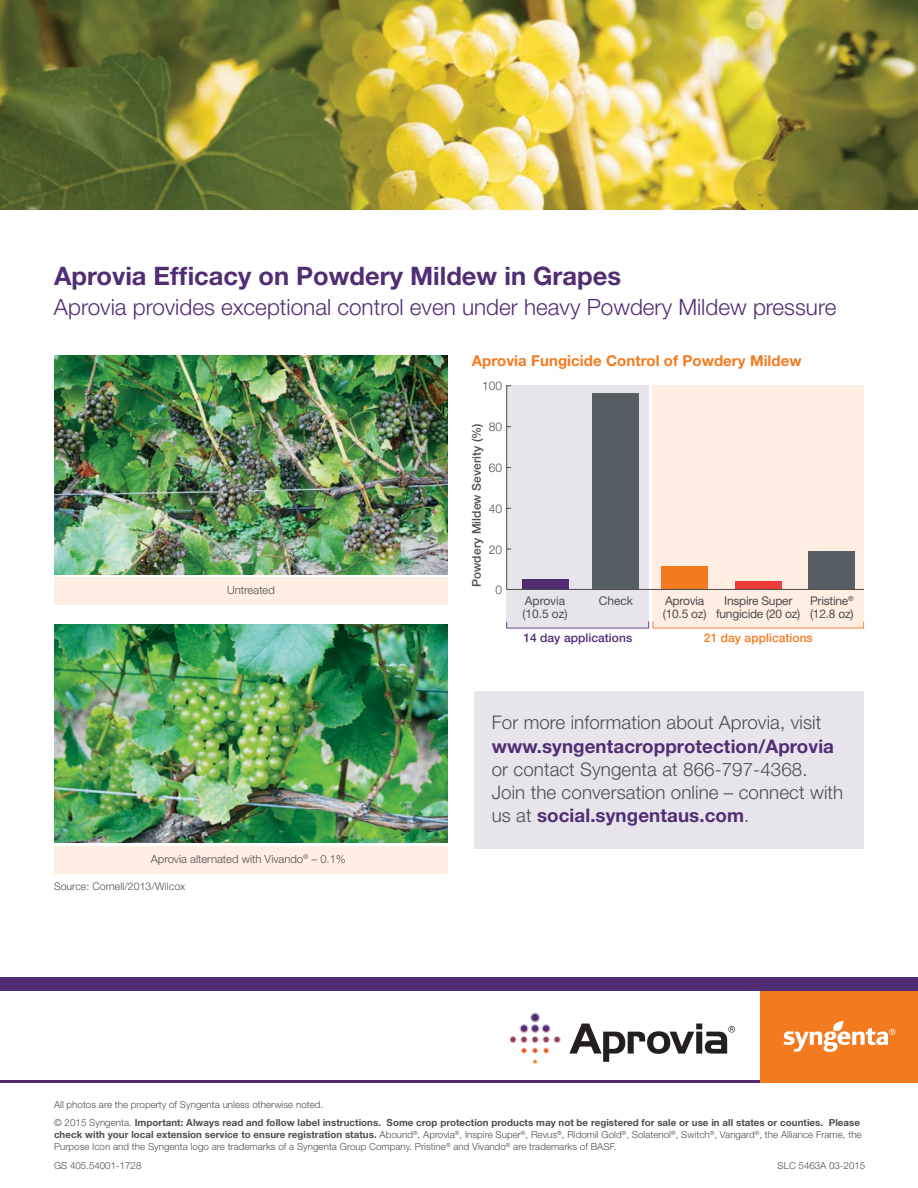
<style>
.page{position:relative;width:918px;height:1188px;background:#fff}
.page>*{position:absolute;margin:0;border:0;box-sizing:border-box;transform-origin:0 0}
.t1{font:700 25.5px "Helvetica Neue";color:#512d74}
.t2{font:300 22.5px "Helvetica Neue";color:#512d74}
.t3{font:300 18.75px/23.2px "Helvetica Neue";letter-spacing:.005em;color:#4d4d4f}
.t4{font:700 18.75px "Helvetica Neue";letter-spacing:.005em;color:#512d74}
.t5{font:700 15px "Helvetica Neue";letter-spacing:.005em;color:#f47a20}
.t6{font:12px/13.5px "Helvetica Neue";letter-spacing:-.02em;color:#4d4d4f}
.t7{font:500 12px "Helvetica Neue";letter-spacing:.005em;color:#4d4d4f}
.t8{font:500 12px "Helvetica Neue";letter-spacing:.005em;color:#512d74}
.t9{font:500 12px "Helvetica Neue";letter-spacing:.005em;color:#f47a20}
.t10{font:300 12px "Helvetica Neue";letter-spacing:.005em;color:#4d4d4f}
.t11{font:300 11.25px "Helvetica Neue";color:#4d4d4f}
.t12{font:300 10.5px "Helvetica Neue";letter-spacing:.005em;color:#4d4d4f}
.t13{font:300 9.75px/12px "Helvetica Neue";letter-spacing:.005em;color:#4d4d4f}
.t14{font:700 9.75px/18.5px "Helvetica Neue";letter-spacing:.005em;color:#4d4d4f}
.s1{font-weight:700;color:#512d74}
.s2{font-weight:300}
.s3{font-weight:700}
</style>
<div class="page">
<div style="left:506px;top:385px;width:143px;height:243px;background:#e8e4ec"></div>
<hr style="left:0;top:1080px;width:760px;height:3px;background:#512d74">
<div style="left:760px;top:991px;width:158px;height:92px;background:#f47a20"></div>
<div style="left:0;top:977px;width:918px;height:14px;background:#512d74"></div>
<svg style="left:783px;top:1021px;width:112px;height:31px"></svg>
<svg style="left:509px;top:1012px;width:52px;height:52px"></svg>
<svg style="left:569px;top:1024px;width:166px;height:38px"></svg>
<div style="left:653px;top:385px;width:211px;height:243px;background:#ffeee1"></div>
<div style="left:474px;top:691px;width:390px;height:158px;background:#e8e4ec"></div>
<img style="left:0;top:0;width:918px;height:210px">
<img style="left:54px;top:355px;width:393px;height:219px">
<div style="left:54px;top:578px;width:393px;height:27px;background:#ffeee1"></div>
<img style="left:54px;top:624px;width:393px;height:219px">
<div style="left:54px;top:846px;width:393px;height:27px;background:#ffeee1"></div>
<svg style="left:506px;top:621px;width:358px;height:8px"></svg>
<svg style="left:506px;top:385px;width:358px;height:205px"></svg>
<h1 class="t1" style="left:54px;top:260px;width:569px">Aprovia Efficacy on Powdery Mildew in Grapes</h1>
<h2 class="t2" style="left:54px;top:293px;width:784px">Aprovia provides exceptional control even under heavy Powdery Mildew pressure</h2>
<h3 class="t5" style="left:472px;top:352px;width:331px">Aprovia Fungicide Control of Powdery Mildew</h3>
<p class="t11" style="left:227px;top:583px;width:49px">Untreated</p>
<p class="t11" style="left:151px;top:852px;width:197px">Aprovia alternated with Vivando<sup>®</sup> – 0.1%</p>
<p class="t12" style="left:54px;top:880px;width:133px">Source: Cornell/2013/Wilcox</p>
<p class="t10" style="left:482px;top:379px;width:22px">100</p>
<p class="t10" style="left:489px;top:419px;width:15px">80</p>
<p class="t10" style="left:489px;top:461px;width:15px">60</p>
<p class="t10" style="left:489px;top:501px;width:15px">40</p>
<p class="t10" style="left:489px;top:542px;width:15px">20</p>
<p class="t10" style="left:496px;top:583px;width:8px">0</p>
<p class="t7" style="left:469px;top:587px;width:165px;rotate:-90deg">Powdery Mildew Severity (%)</p>
<p class="t6" style="left:523px;top:594px;width:47px">Aprovia (10.5 oz)</p>
<p class="t6" style="left:599px;top:594px;width:36px">Check</p>
<p class="t6" style="left:663px;top:594px;width:45px">Aprovia (10.5 oz)</p>
<p class="t6" style="left:716px;top:594px;width:86px;text-align:center">Inspire Super fungicide (20 oz)</p>
<p class="t6" style="left:810px;top:594px;width:45px">Pristine<sup>® </sup>(12.8 oz)</p>
<p class="t8" style="left:523px;top:631px;width:110px">14 day applications</p>
<p class="t9" style="left:704px;top:631px;width:110px">21 day applications</p>
<h3 class="t3" style="left:492px;top:711px;width:331px">For more information about Aprovia, visit</h3>
<h3 class="t4" style="left:492px;top:734px;width:344px">www.syngentacropprotection/Aprovia</h3>
<h3 class="t3" style="left:492px;top:757px;width:353px">or contact Syngenta at 866-797-4368.<br>Join the conversation online – connect with us at <span class="s1">social.syngentaus.com</span>.</h3>
<p class="t14" style="left:54px;top:1095px;width:808px"><span class="s2">All photos are the property of Syngenta unless otherwise noted.<br>© 2015 Syngenta.</span> Important: Always read and follow label instructions. Some crop protection products may not be registered for sale or use in all states or counties. Please</p>
<p class="t13" style="left:54px;top:1128px;width:809px"><span class="s3">check with your local extension service to ensure registration status.</span> Abound<sup>®</sup>, Aprovia<sup>®</sup>, Inspire Super<sup>®</sup>, Revus<sup>®</sup>, Ridomil Gold<sup>®</sup>, Solatenol<sup>®</sup>, Switch<sup>®</sup>, Vangard<sup>®</sup>, the Alliance Frame, the<br>Purpose Icon and the Syngenta logo are trademarks of a Syngenta Group Company. Pristine<sup>®</sup> and Vivando<sup>®</sup> are trademarks of BASF.</p>
<p class="t13" style="left:54px;top:1159px;width:89px">GS 405.54001-1728</p>
<p class="t13" style="left:778px;top:1159px;width:89px">SLC 5463A 03-2015</p>
</div>
